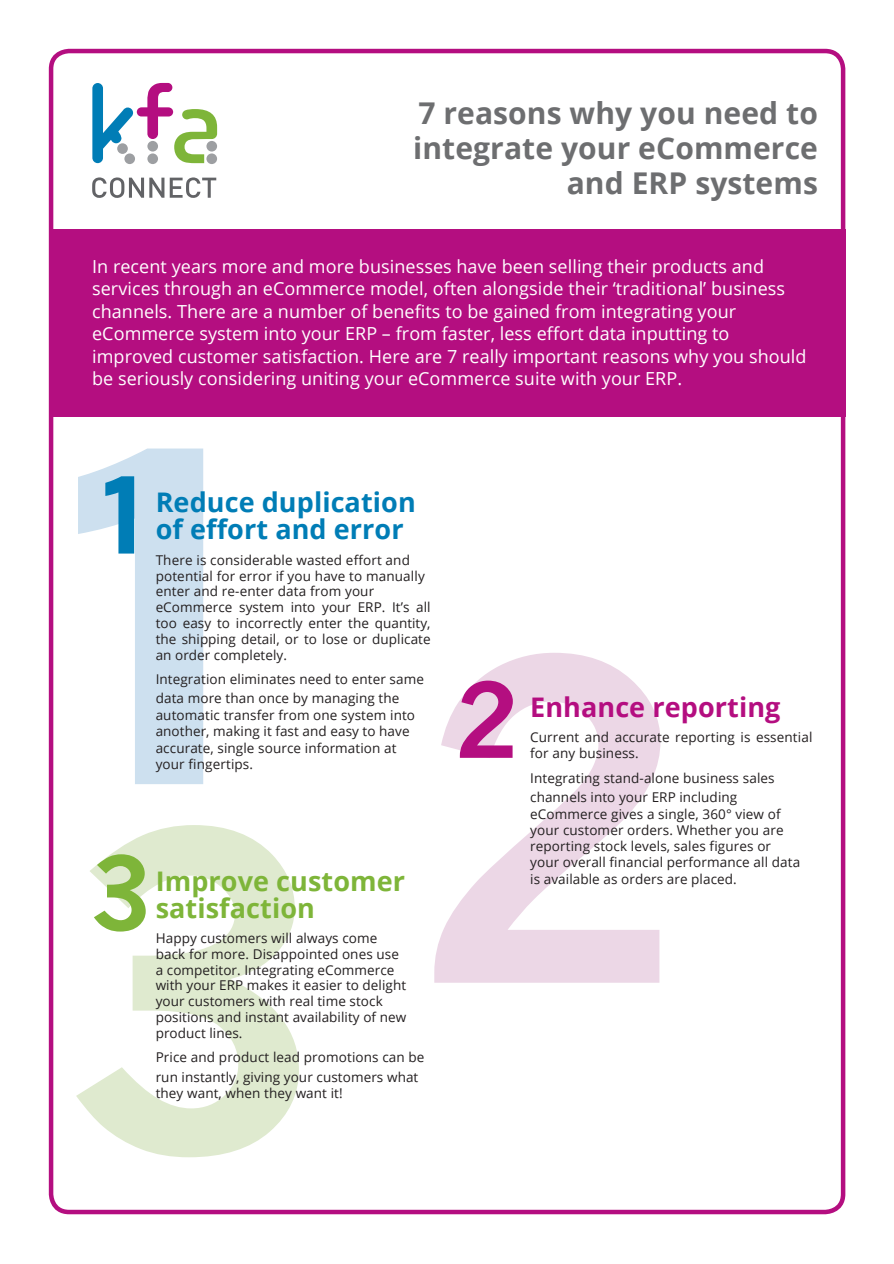
<style>
.page{position:relative;width:894px;height:1264px;background:#fff}
.page>*{position:absolute;margin:0;border:0;box-sizing:border-box;transform-origin:0 0}
.t1{font:700 30px/34.8px "Open Sans";letter-spacing:.005em;color:#6d6e70;text-align:right}
.t2{font:700 27px/27px "Open Sans";letter-spacing:.005em;color:#007db6}
.t3{font:700 27px/27px "Open Sans";letter-spacing:.005em;color:#7eb539}
.t4{font:700 27px "Open Sans";letter-spacing:.005em;color:#b40e80}
.t5{font:18px/22.5px "Open Sans";letter-spacing:.005em;color:#fff}
.t6{font:13.5px/15.8px "Open Sans";letter-spacing:.01em;color:#231f20}
</style>
<div class="page">
<div style="left:49px;top:49px;width:796px;height:1165px;border:5px solid #b40e80;border-radius:18px"></div>
<svg style="left:76px;top:825px;width:223px;height:332px"></svg>
<svg style="left:94px;top:854px;width:52px;height:77px"></svg>
<svg style="left:92px;top:83px;width:125px;height:80px"></svg>
<div style="left:117px;top:143px;width:11px;height:11px;background:#9d9fa2;border-radius:50%"></div>
<div style="left:124px;top:153px;width:11px;height:11px;background:#9d9fa2;border-radius:50%"></div>
<svg style="left:92px;top:177px;width:72px;height:21px"></svg>
<svg style="left:170px;top:177px;width:46px;height:21px"></svg>
<div style="left:51px;top:230px;width:794px;height:187px;background:#b40e80"></div>
<svg style="left:78px;top:448px;width:125px;height:336px"></svg>
<svg style="left:434px;top:653px;width:226px;height:329px"></svg>
<svg style="left:459px;top:680px;width:53px;height:77px;background:#d278b6"></svg>
<p class="t1" style="left:413px;top:95px;width:406px">7 reasons why you need to integrate your eCommerce and ERP systems</p>
<h1 class="t5" style="left:92px;top:254px;width:715px">In recent years more and more businesses have been selling their products and services through an eCommerce model, often alongside their ‘traditional’ business channels. There are a number of benefits to be gained from integrating your eCommerce system into your ERP – from faster, less effort data inputting to improved customer satisfaction. Here are 7 really important reasons why you should be seriously considering uniting your eCommerce suite with your ERP.</h1>
<h2 class="t2" style="left:156px;top:488px;width:261px">Reduce duplication of effort and error</h2>
<p class="t6" style="left:156px;top:552px;width:270px">There is considerable wasted effort and potential for error if you have to manually enter and re-enter data from your</p>
<p class="t6" style="left:156px;top:599px;width:276px;text-align:justify">eCommerce system into your ERP. It’s all too easy to incorrectly enter the quantity, the shipping detail, or to lose or duplicate an order completely.</p>
<p class="t6" style="left:156px;top:671px;width:270px">Integration eliminates need to enter same</p>
<p class="t6" style="left:156px;top:690px;width:245px">data more than once by managing the</p>
<p class="t6" style="left:156px;top:707px;width:261px">automatic transfer from one system into</p>
<p class="t6" style="left:156px;top:723px;width:255px">another, making it fast and easy to have</p>
<p class="t6" style="left:156px;top:739px;width:242px">accurate, single source information at</p>
<h2 class="t6" style="left:156px;top:755px;width:99px">your fingertips.</h2>
<h3 class="t3" style="left:156px;top:866px;width:251px">Improve customer satisfaction</h3>
<p class="t6" style="left:156px;top:930px;width:223px">Happy customers will always come</p>
<p class="t6" style="left:156px;top:945px;width:245px">back for more. Disappointed ones use</p>
<p class="t6" style="left:156px;top:961px;width:240px">a competitor. Integrating eCommerce</p>
<p class="t6" style="left:156px;top:977px;width:252px">with your ERP makes it easier to delight your customers with real time stock positions and instant availability of new product lines.</p>
<p class="t6" style="left:156px;top:1049px;width:270px">Price and product lead promotions can be</p>
<p class="t6" style="left:156px;top:1068px;width:264px">run instantly, giving your customers what</p>
<p class="t6" style="left:156px;top:1085px;width:188px">they want, when they want it!</p>
<p class="t4" style="left:530px;top:688px;width:252px">Enhance reporting</p>
<h2 class="t6" style="left:530px;top:729px;width:284px">Current and accurate reporting is essential for any business.</h2>
<p class="t6" style="left:530px;top:769px;width:246px">Integrating stand-alone business sales</p>
<p class="t6" style="left:530px;top:788px;width:208px">channels into your ERP including</p>
<p class="t6" style="left:530px;top:805px;width:252px">eCommerce gives a single, 360° view of</p>
<p class="t6" style="left:530px;top:821px;width:255px">your customer orders. Whether you are</p>
<p class="t6" style="left:530px;top:838px;width:242px">reporting stock levels, sales figures or</p>
<p class="t6" style="left:530px;top:854px;width:271px">your overall financial performance all data</p>
<p class="t6" style="left:530px;top:871px;width:208px">is available as orders are placed.</p>
</div>
